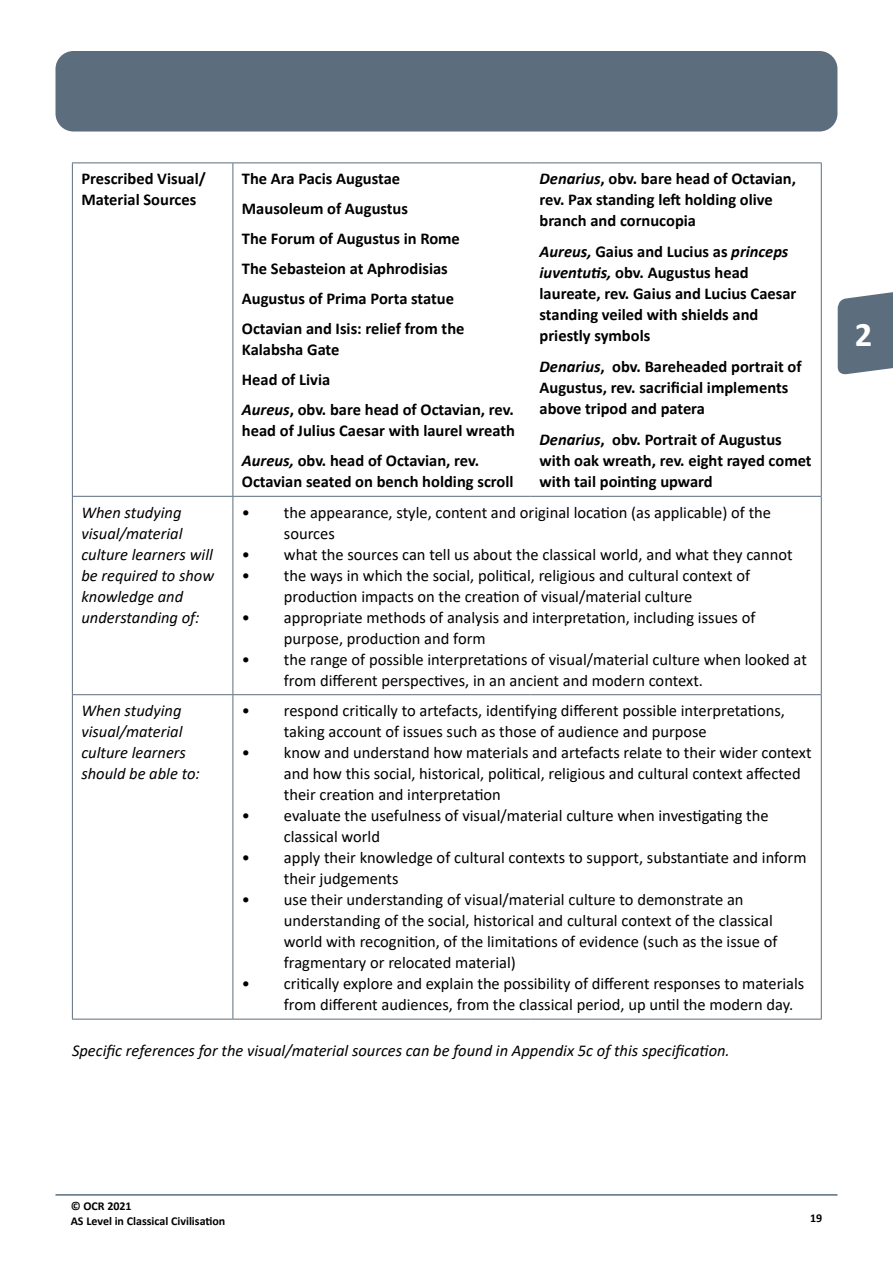
<style>
.page{position:relative;width:893px;height:1263px;background:#fff}
.page>*{position:absolute;margin:0;border:0;box-sizing:border-box;transform-origin:0 0}
.t1{font:700 34.5px "Calibri";color:#fff}
.TB_BL{font:16.5px/21px "Calibri";color:#000}
.TB_G{font:700 16.5px/21px "Calibri";color:#000}
.TB{font:italic 16.5px/21px "Calibri";color:#000}
.TXG{font:italic 16.5px "Calibri";color:#000}
.TB-2{font:700 16.5px/21px "Calibri";color:#000}
.t2{font:700 12px/15px "Calibri";color:#000}
.s1{font-style:italic}
</style>
<div class="page">
<div style="left:56px;top:51px;width:781px;height:81px;background:#5c6d7d;border-radius:18px"></div>
<hr style="left:56px;top:1194px;width:781px;height:1px;background:#5c6d7d">
<svg style="left:838px;top:292px;width:55px;height:83px;background:#71808e"></svg>
<div style="left:855px;top:320px;width:38px;height:36px;background:#5c6d7d"></div>
<hr style="left:232px;top:163px;width:1px;height:333px;background:#5c6d7d">
<hr style="left:72px;top:496px;width:161px;height:1px;background:#5c6d7d">
<hr style="left:233px;top:496px;width:298px;height:1px;background:#5c6d7d">
<hr style="left:232px;top:497px;width:1px;height:197px;background:#5c6d7d">
<hr style="left:531px;top:496px;width:291px;height:1px;background:#5c6d7d">
<hr style="left:72px;top:694px;width:161px;height:1px;background:#5c6d7d">
<hr style="left:233px;top:694px;width:298px;height:1px;background:#5c6d7d">
<hr style="left:232px;top:695px;width:1px;height:324px;background:#5c6d7d">
<hr style="left:531px;top:694px;width:291px;height:1px;background:#5c6d7d">
<hr style="left:72px;top:162px;width:161px;height:1px;background:#5c6d7d">
<hr style="left:72px;top:163px;width:1px;height:333px;background:#5c6d7d">
<hr style="left:233px;top:162px;width:298px;height:1px;background:#5c6d7d">
<hr style="left:531px;top:162px;width:291px;height:1px;background:#5c6d7d">
<hr style="left:821px;top:163px;width:1px;height:333px;background:#5c6d7d">
<hr style="left:72px;top:497px;width:1px;height:197px;background:#5c6d7d">
<hr style="left:821px;top:497px;width:1px;height:197px;background:#5c6d7d">
<hr style="left:72px;top:695px;width:1px;height:324px;background:#5c6d7d">
<hr style="left:821px;top:695px;width:1px;height:324px;background:#5c6d7d">
<hr style="left:72px;top:1019px;width:161px;height:1px;background:#5c6d7d">
<hr style="left:233px;top:1019px;width:298px;height:1px;background:#5c6d7d">
<hr style="left:531px;top:1019px;width:291px;height:1px;background:#5c6d7d">
<p class="TB-2" style="left:81px;top:168px;width:126px">Prescribed Visual/<br>Material Sources</p>
<p class="TB_G" style="left:242px;top:168px;width:160px">The Ara Pacis Augustae</p>
<p class="TB_G" style="left:242px;top:198px;width:168px">Mausoleum of Augustus</p>
<p class="TB_G" style="left:242px;top:228px;width:220px">The Forum of Augustus in Rome</p>
<p class="TB_G" style="left:242px;top:258px;width:207px">The Sebasteion at Aphrodisias</p>
<p class="TB_G" style="left:242px;top:288px;width:214px">Augustus of Prima Porta statue</p>
<p class="TB_G" style="left:242px;top:318px;width:224px">Octavian and Isis: relief from the<br>Kalabsha Gate</p>
<p class="TB_G" style="left:242px;top:369px;width:90px">Head of Livia</p>
<p class="TB_G" style="left:242px;top:399px;width:275px"><span class="s1">Aureus</span>, obv. bare head of Octavian, rev. head of Julius Caesar with laurel wreath</p>
<p class="TB_G" style="left:242px;top:450px;width:273px"><span class="s1">Aureus,</span> obv. head of Octavian, rev.<br>Octavian seated on bench holding scroll</p>
<p class="TB_G" style="left:540px;top:168px;width:258px"><span class="s1">Denarius</span>, obv. bare head of Octavian, rev. Pax standing left holding olive branch and cornucopia</p>
<p class="TB_G" style="left:540px;top:241px;width:258px"><span class="s1">Aureus,</span> Gaius and Lucius as <span class="s1">princeps iuventutis,</span> obv. Augustus head laureate, rev. Gaius and Lucius Caesar standing veiled with shields and priestly symbols</p>
<p class="TB_G" style="left:540px;top:356px;width:264px"><span class="s1">Denarius</span>, obv. Bareheaded portrait of<br>Augustus, rev. sacrificial implements above tripod and patera</p>
<p class="TB_G" style="left:540px;top:429px;width:274px"><span class="s1">Denarius</span>, obv. Portrait of Augustus with oak wreath, rev. eight rayed comet with tail pointing upward</p>
<p class="TB" style="left:81px;top:501px;width:134px">When studying visual/material culture learners will be required to show knowledge and understanding of:</p>
<p class="TB_BL" style="left:284px;top:501px;width:489px;text-indent:-42px">• the appearance, style, content and original location (as applicable) of the sources</p>
<p class="TB_BL" style="left:242px;top:543px;width:552px">• what the sources can tell us about the classical world, and what they cannot</p>
<p class="TB_BL" style="left:284px;top:564px;width:468px;text-indent:-42px">• the ways in which the social, political, religious and cultural context of production impacts on the creation of visual/material culture</p>
<p class="TB_BL" style="left:284px;top:606px;width:473px;text-indent:-42px">• appropriate methods of analysis and interpretation, including issues of purpose, production and form</p>
<p class="TB_BL" style="left:284px;top:648px;width:524px;text-indent:-42px">• the range of possible interpretations of visual/material culture when looked at from different perspectives, in an ancient and modern context.</p>
<p class="TB" style="left:81px;top:699px;width:120px">When studying visual/material culture learners should be able to:</p>
<p class="TB_BL" style="left:284px;top:700px;width:503px;text-indent:-42px">• respond critically to artefacts, identifying different possible interpretations, taking account of issues such as those of audience and purpose</p>
<p class="TB_BL" style="left:284px;top:742px;width:529px;text-indent:-42px">• know and understand how materials and artefacts relate to their wider context and how this social, historical, political, religious and cultural context affected their creation and interpretation</p>
<p class="TB_BL" style="left:284px;top:805px;width:486px;text-indent:-42px">• evaluate the usefulness of visual/material culture when investigating the classical world</p>
<p class="TB_BL" style="left:284px;top:847px;width:524px;text-indent:-42px">• apply their knowledge of cultural contexts to support, substantiate and inform their judgements</p>
<p class="TB_BL" style="left:284px;top:889px;width:495px;text-indent:-42px">• use their understanding of visual/material culture to demonstrate an understanding of the social, historical and cultural context of the classical world with recognition, of the limitations of evidence (such as the issue of fragmentary or relocated material)</p>
<p class="TB_BL" style="left:284px;top:973px;width:522px;text-indent:-42px">• critically explore and explain the possibility of different responses to materials from different audiences, from the classical period, up until the modern day.</p>
<p class="TXG" style="left:72px;top:1038px;width:659px">Specific references for the visual/material sources can be found in Appendix 5c of this specification.</p>
<h1 class="t1" style="left:855px;top:310px;width:19px">2</h1>
<p class="t2" style="left:71px;top:1198px;width:156px">© OCR 2021<br>AS Level in Classical Civilisation</p>
<p class="t2" style="left:810px;top:1210px;width:14px">19</p>
</div>
